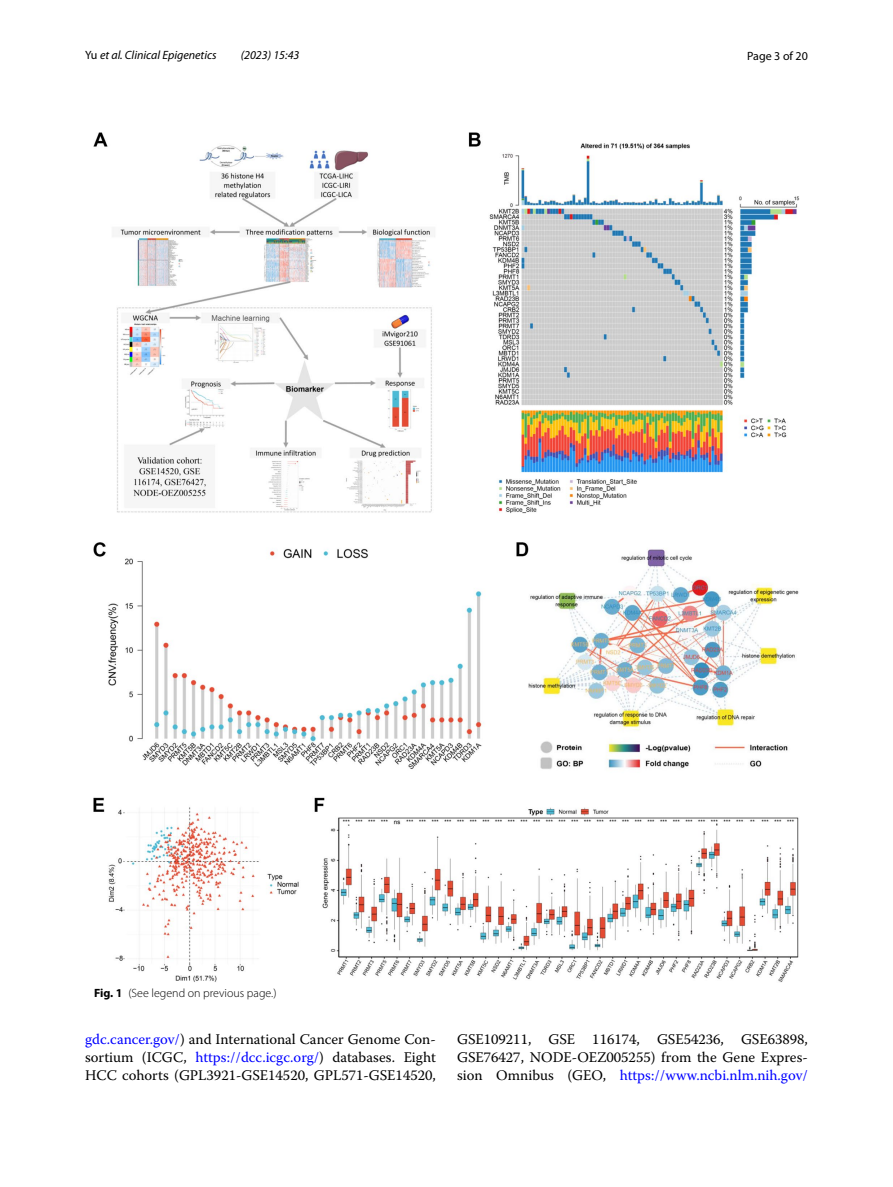
<style>
.page{position:relative;width:893px;height:1187px;background:#fff}
.page>*{position:absolute;margin:0;border:0;box-sizing:border-box;transform-origin:0 0}
.t1{font:14.7px/18px "Warnock Pro";color:#000;text-align:justify}
.t2{font:italic 12px "Myriad Pro";color:#000}
.t3{font:300 12px "Myriad Pro";color:#000}
.t4{font:12px "Myriad Pro";color:#000}
.s1{font-style:normal}
.s2{font-weight:700}
.s3{color:#00f}
</style>
<div class="page">
<img style="left:94px;top:133px;width:705px;height:849px">
<p class="t2" style="left:85px;top:48px;width:133px"><span class="s1">Yu</span> et al. Clinical Epigenetics</p>
<p class="t2" style="left:241px;top:48px;width:60px">(2023) 15:43</p>
<p class="t4" style="left:747px;top:48px;width:62px">Page 3 of 20</p>
<p class="t3" style="left:94px;top:986px;width:184px"><span class="s2">Fig. 1</span> (See legend on previous page.)</p>
<p class="t1" style="left:85px;top:1029px;width:352px"><span class="s3">gdc.cancer.gov/</span>) and International Cancer Genome Con&shy;sortium (ICGC, <span class="s3">https://dcc.icgc.org/</span>) databases. Eight HCC cohorts (GPL3921-GSE14520, GPL571-GSE14520,</p>
<p class="t1" style="left:457px;top:1029px;width:352px">GSE109211, GSE 116174, GSE54236, GSE63898, GSE76427, NODE-OEZ005255) from the Gene Expres&shy;sion Omnibus (GEO, <span class="s3">https://www.ncbi.nlm.nih.gov/</span></p>
</div>
